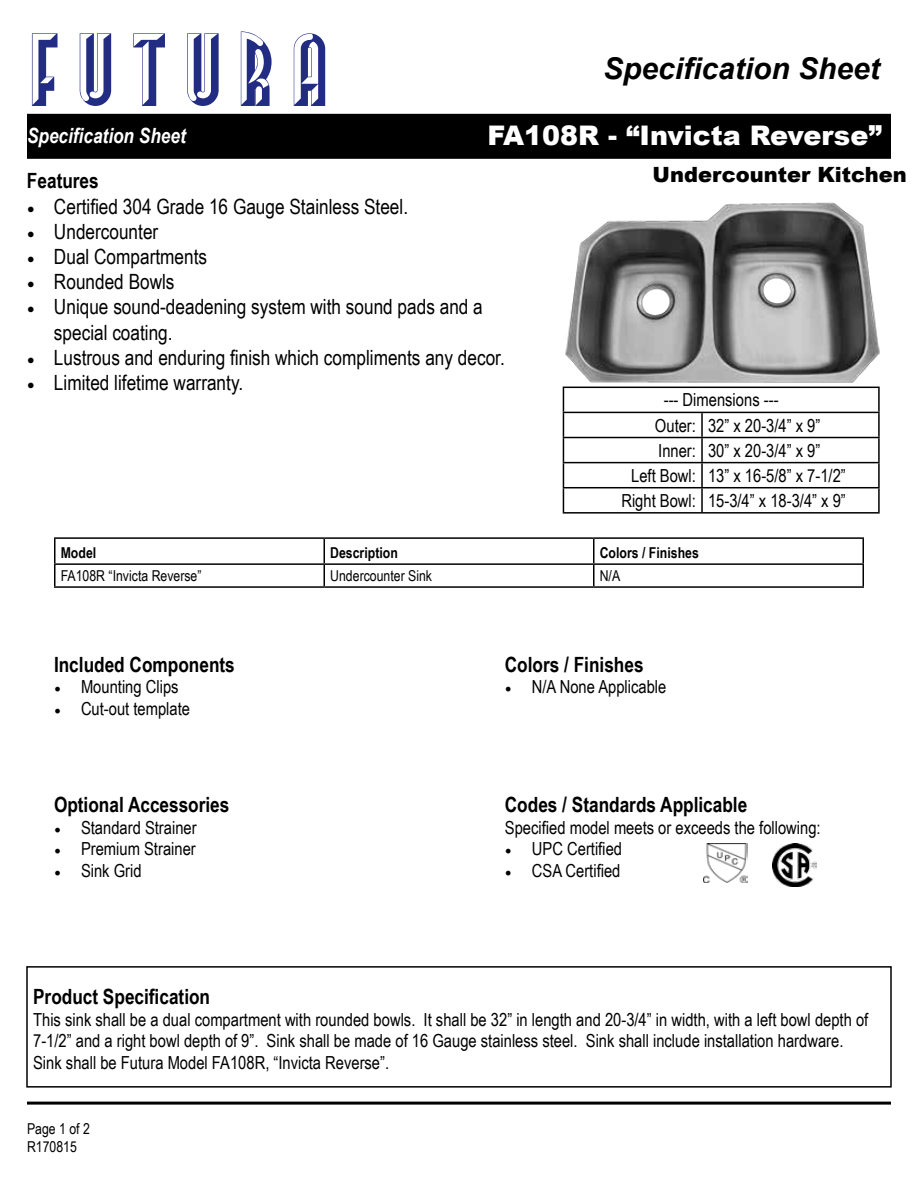
<style>
.page{position:relative;width:918px;height:1188px;background:#fff}
.page>*{position:absolute;margin:0;border:0;box-sizing:border-box;transform-origin:0 0}
.t1{font:99.15px "Facets NF";letter-spacing:.2em;color:#222c83}
.t2{font:italic 700 30px "Arial";color:#000}
.t3{font:900 27px "Arial";color:#fff}
.t4{font:21px/25.2px "Arial Narrow";color:#000}
.t5{font:700 21px "Arial Narrow";color:#000}
.t6{font:900 21px "Arial";color:#000}
.t7{font:italic 700 21px "Arial Narrow";color:#fff}
.t8{font:18px/21.6px "Arial Narrow";color:#000}
.t9{font:15px/18px "Arial Narrow";color:#000}
.t10{font:700 15px "Arial Narrow";color:#000}
.s1{font-family:"Minion Pro"}
</style>
<div class="page">
<div style="left:27px;top:114px;width:864px;height:45px;background:#000"></div>
<img style="left:562px;top:202px;width:318px;height:185px">
<div style="left:26px;top:966px;width:866px;height:122px;border:2px solid #000"></div>
<hr style="left:27px;top:1102px;width:864px;height:3px;background:#000">
<hr style="left:54px;top:537px;width:270px;height:2px;background:#000">
<hr style="left:54px;top:539px;width:2px;height:24px;background:#000">
<hr style="left:324px;top:537px;width:270px;height:2px;background:#000">
<hr style="left:594px;top:537px;width:270px;height:2px;background:#000">
<hr style="left:862px;top:539px;width:2px;height:24px;background:#000">
<hr style="left:54px;top:563px;width:270px;height:2px;background:#000">
<hr style="left:54px;top:565px;width:2px;height:21px;background:#000">
<hr style="left:324px;top:563px;width:270px;height:2px;background:#000">
<svg style="left:324px;top:539px;width:1px;height:47px"></svg>
<hr style="left:594px;top:563px;width:270px;height:2px;background:#000">
<svg style="left:593px;top:539px;width:1px;height:47px"></svg>
<hr style="left:862px;top:565px;width:2px;height:21px;background:#000">
<hr style="left:54px;top:586px;width:270px;height:2px;background:#000">
<hr style="left:324px;top:586px;width:270px;height:2px;background:#000">
<hr style="left:594px;top:586px;width:270px;height:2px;background:#000">
<img style="left:704px;top:843px;width:44px;height:39px">
<img style="left:773px;top:843px;width:43px;height:43px">
<hr style="left:563px;top:387px;width:139px;height:1px;background:#000">
<hr style="left:702px;top:387px;width:178px;height:1px;background:#000">
<hr style="left:878px;top:388px;width:2px;height:24px;background:#000">
<hr style="left:563px;top:412px;width:139px;height:1px;background:#000">
<hr style="left:702px;top:412px;width:178px;height:1px;background:#000">
<hr style="left:701px;top:413px;width:2px;height:24px;background:#000">
<hr style="left:878px;top:413px;width:2px;height:24px;background:#000">
<hr style="left:563px;top:437px;width:139px;height:1px;background:#000">
<hr style="left:702px;top:437px;width:178px;height:1px;background:#000">
<hr style="left:701px;top:438px;width:2px;height:24px;background:#000">
<hr style="left:878px;top:438px;width:2px;height:24px;background:#000">
<hr style="left:563px;top:462px;width:139px;height:1px;background:#000">
<hr style="left:702px;top:462px;width:178px;height:1px;background:#000">
<hr style="left:701px;top:463px;width:2px;height:24px;background:#000">
<hr style="left:878px;top:463px;width:2px;height:24px;background:#000">
<hr style="left:563px;top:487px;width:139px;height:1px;background:#000">
<svg style="left:563px;top:388px;width:1px;height:124px"></svg>
<hr style="left:702px;top:487px;width:178px;height:1px;background:#000">
<hr style="left:701px;top:488px;width:2px;height:24px;background:#000">
<hr style="left:878px;top:488px;width:2px;height:24px;background:#000">
<hr style="left:563px;top:512px;width:139px;height:2px;background:#000">
<hr style="left:702px;top:512px;width:178px;height:2px;background:#000">
<h1 class="t1" style="left:31px;top:2px;width:297px">FUTURA</h1>
<p class="t7" style="left:27px;top:119px;width:160px">Specification Sheet</p>
<h2 class="t2" style="left:603px;top:49px;width:278px">Specification Sheet</h2>
<h3 class="t3" style="left:488px;top:116px;width:396px">FA108R - “Invicta Reverse”</h3>
<p class="t5" style="left:27px;top:165px;width:73px">Features</p>
<p class="t6" style="left:653px;top:159px;width:256px">Undercounter Kitchen</p>
<p class="t4" style="left:27px;top:193px;width:383px"><span class="s1">•</span> Certified 304 Grade 16 Gauge Stainless Steel.</p>
<p class="t4" style="left:27px;top:218px;width:133px"><span class="s1">•</span> Undercounter</p>
<p class="t4" style="left:27px;top:243px;width:182px"><span class="s1">•</span> Dual Compartments</p>
<p class="t4" style="left:27px;top:269px;width:149px"><span class="s1">•</span> Rounded Bowls</p>
<p class="t4" style="left:54px;top:294px;width:430px;text-indent:-27px"><span class="s1">•</span> Unique sound-deadening system with sound pads and a special coating.</p>
<p class="t4" style="left:27px;top:344px;width:479px"><span class="s1">•</span> Lustrous and enduring finish which compliments any decor.</p>
<p class="t4" style="left:27px;top:369px;width:218px"><span class="s1">•</span> Limited lifetime warranty.</p>
<p class="t8" style="left:664px;top:389px;width:116px">--- Dimensions ---</p>
<p class="t8" style="left:655px;top:414px;width:167px">Outer: 32” x 20-3/4” x 9”</p>
<p class="t8" style="left:658px;top:439px;width:164px">Inner: 30” x 20-3/4” x 9”</p>
<p class="t8" style="left:631px;top:464px;width:216px">Left Bowl: 13” x 16-5/8” x 7-1/2”</p>
<p class="t8" style="left:621px;top:489px;width:226px">Right Bowl: 15-3/4” x 18-3/4” x 9”</p>
<p class="t10" style="left:61px;top:542px;width:37px">Model</p>
<p class="t10" style="left:330px;top:542px;width:69px">Description</p>
<p class="t10" style="left:600px;top:542px;width:101px">Colors / Finishes</p>
<p class="t9" style="left:61px;top:566px;width:142px">FA108R “Invicta Reverse”</p>
<p class="t9" style="left:330px;top:566px;width:103px">Undercounter Sink</p>
<p class="t9" style="left:600px;top:566px;width:22px">N/A</p>
<p class="t5" style="left:54px;top:648px;width:182px">Included Components</p>
<p class="t8" style="left:54px;top:676px;width:126px"><span class="s1">•</span> Mounting Clips</p>
<p class="t8" style="left:54px;top:697px;width:138px"><span class="s1">•</span> Cut-out template</p>
<p class="t5" style="left:54px;top:789px;width:177px">Optional Accessories</p>
<p class="t8" style="left:54px;top:816px;width:144px"><span class="s1">•</span> Standard Strainer</p>
<p class="t8" style="left:54px;top:838px;width:143px"><span class="s1">•</span> Premium Strainer</p>
<p class="t8" style="left:54px;top:859px;width:89px"><span class="s1">•</span> Sink Grid</p>
<p class="t5" style="left:505px;top:648px;width:140px">Colors / Finishes</p>
<p class="t8" style="left:505px;top:676px;width:163px"><span class="s1">•</span> N/A None Applicable</p>
<p class="t5" style="left:505px;top:789px;width:244px">Codes / Standards Applicable</p>
<p class="t8" style="left:505px;top:816px;width:317px">Specified model meets or exceeds the following:</p>
<p class="t8" style="left:505px;top:838px;width:119px"><span class="s1">•</span> UPC Certified</p>
<p class="t8" style="left:505px;top:859px;width:117px"><span class="s1">•</span> CSA Certified</p>
<p class="t5" style="left:33px;top:981px;width:179px">Product Specification</p>
<p class="t8" style="left:33px;top:1008px;width:837px">This sink shall be a dual compartment with rounded bowls. It shall be 32” in length and 20-3/4” in width, with a left bowl depth of<br>7-1/2” and a right bowl depth of 9”. Sink shall be made of 16 Gauge stainless steel. Sink shall include installation hardware.<br>Sink shall be Futura Model FA108R, “Invicta Reverse”.</p>
<p class="t9" style="left:27px;top:1119px;width:64px">Page 1 of 2<br>R170815</p>
</div>
